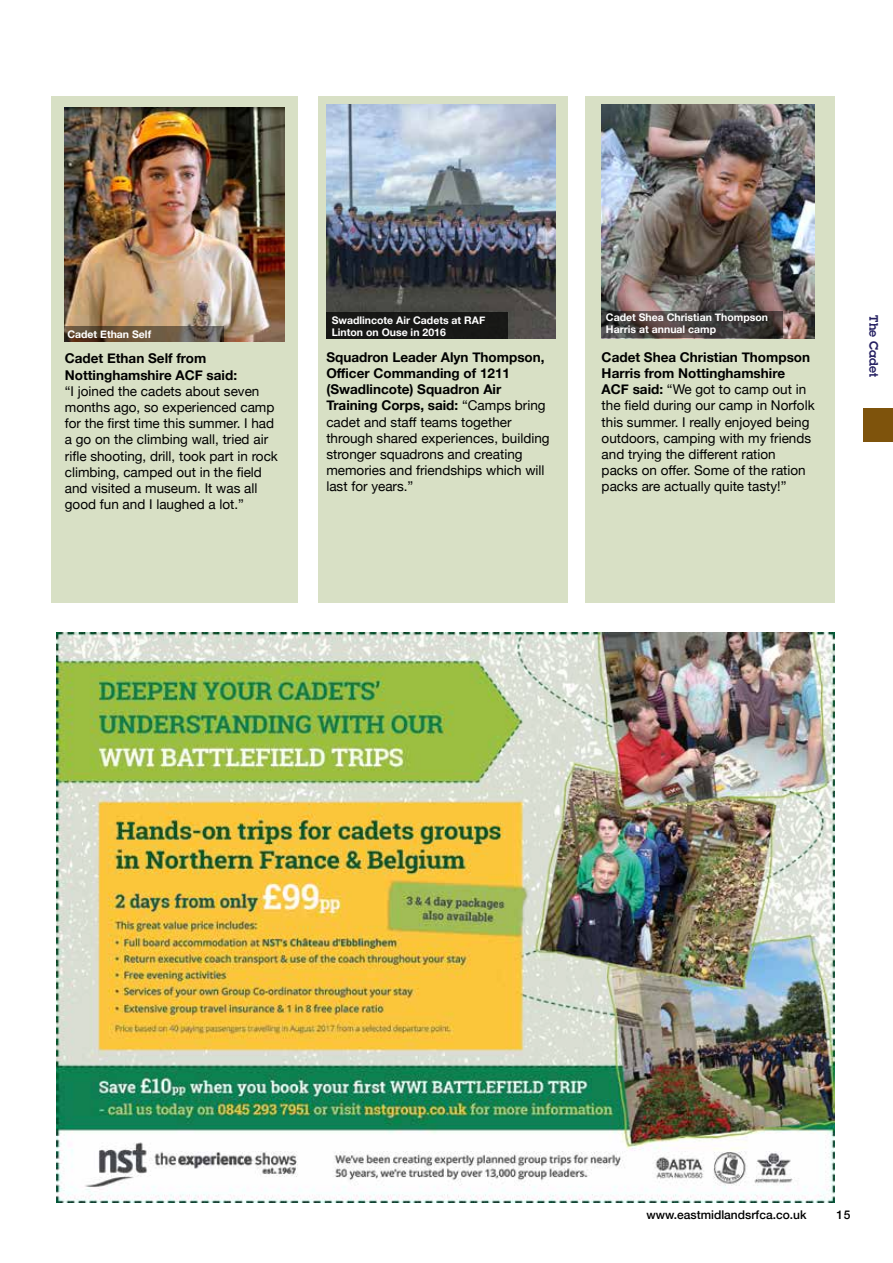
<style>
.page{position:relative;width:893px;height:1263px;background:#fff}
.page>*{position:absolute;margin:0;border:0;box-sizing:border-box;transform-origin:0 0}
.t1{font:13.5px/16.2px "Helvetica Neue";color:#000}
.t2{font:700 13.5px/16.2px "Helvetica Neue";color:#000}
.t3{font:500 12px "Helvetica Neue";color:#000}
.t4{font:600 12px "Lubalin Graph";color:#241f61}
.t5{font:700 10.5px/12.6px "Helvetica Neue";color:#fff}
.s1{font-weight:700}
</style>
<div class="page">
<div style="left:863px;top:408px;width:30px;height:33px;background:#7e530c"></div>
<div style="left:318px;top:96px;width:250px;height:506px;background:#d8e0c5"></div>
<div style="left:586px;top:96px;width:249px;height:506px;background:#d8e0c5"></div>
<div style="left:51px;top:96px;width:247px;height:506px;background:#d8e0c5"></div>
<img style="left:326px;top:105px;width:230px;height:234px">
<img style="left:602px;top:104px;width:212px;height:234px">
<img style="left:65px;top:108px;width:220px;height:234px">
<img style="left:56px;top:633px;width:778px;height:569px">
<svg style="left:65px;top:327px;width:159px;height:15px;background:#64523f"></svg>
<div style="left:327px;top:312px;width:181px;height:26px;background:#171816"></div>
<svg style="left:602px;top:311px;width:181px;height:27px;background:#423c3a"></svg>
<p class="t5" style="left:67px;top:328px;width:85px">Cadet Ethan Self</p>
<p class="t2" style="left:65px;top:351px;width:174px">Cadet Ethan Self from<br>Nottinghamshire ACF said:</p>
<p class="t1" style="left:65px;top:384px;width:215px">“I joined the cadets about seven months ago, so experienced camp for the first time this summer. I had a go on the climbing wall, tried air rifle shooting, drill, took part in rock climbing, camped out in the field and visited a museum. It was all good fun and I laughed a lot.”</p>
<p class="t5" style="left:332px;top:314px;width:155px">Swadlincote Air Cadets at RAF<br>Linton on Ouse in 2016</p>
<p class="t5" style="left:606px;top:311px;width:164px">Cadet Shea Christian Thompson<br>Harris at annual camp</p>
<p class="t1" style="left:326px;top:350px;width:225px"><span class="s1">Squadron Leader Alyn Thompson,<br>Officer Commanding of 1211 (Swadlincote) Squadron Air<br>Training Corps, said:</span> “Camps bring cadet and staff teams together through shared experiences, building stronger squadrons and creating memories and friendships which will last for years.”</p>
<p class="t1" style="left:602px;top:350px;width:215px"><span class="s1">Cadet Shea Christian Thompson<br>Harris from Nottinghamshire<br>ACF said:</span> “We got to camp out in the field during our camp in Norfolk this summer. I really enjoyed being outdoors, camping with my friends and trying the different ration packs on offer. Some of the ration packs are actually quite tasty!”</p>
<p class="t4" style="left:882px;top:315px;width:63px;rotate:90deg">The Cadet</p>
<p class="t3" style="left:646px;top:1205px;width:162px">www.eastmidlandsrfca.co.uk</p>
<p class="t3" style="left:836px;top:1205px;width:15px">15</p>
</div>
